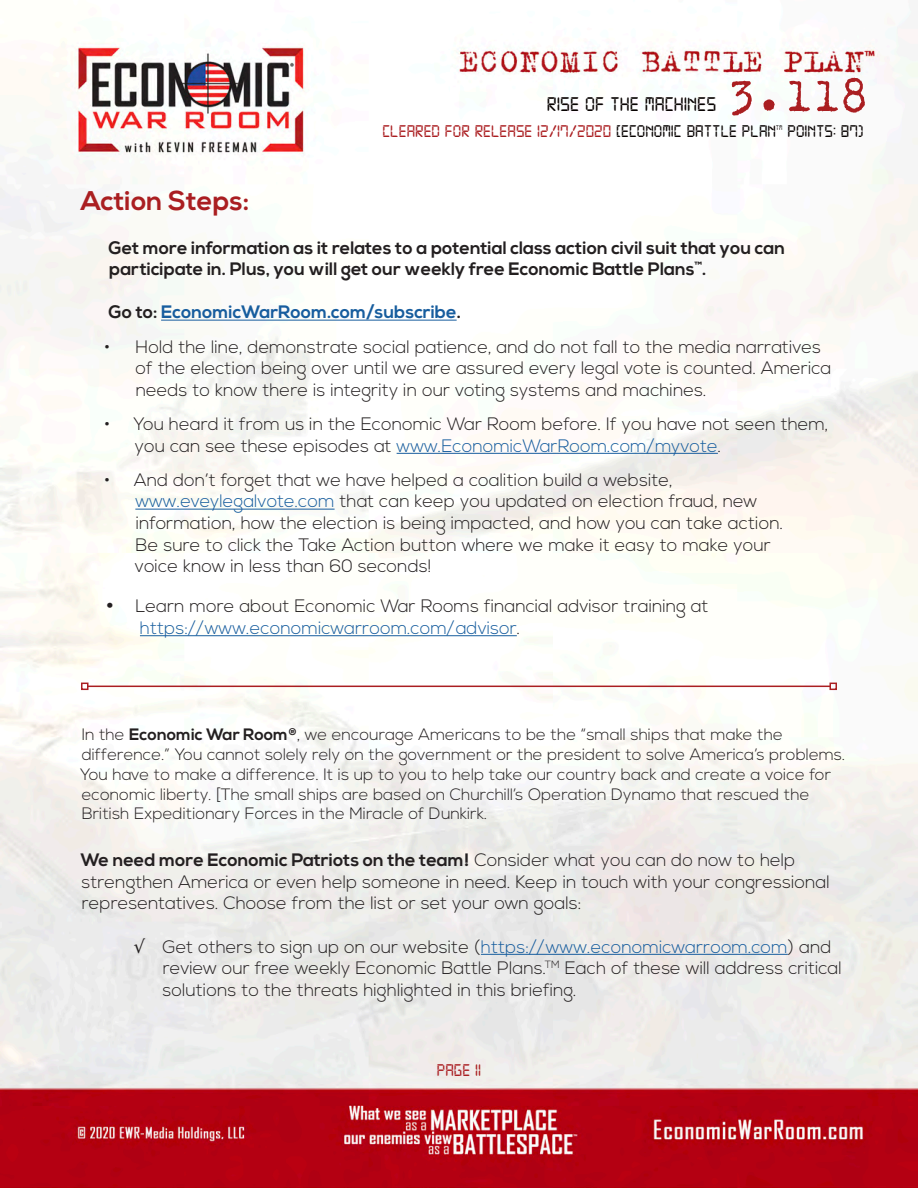
<style>
.page{position:relative;width:918px;height:1188px;background:#fff}
.page>*{position:absolute;margin:0;border:0;box-sizing:border-box;transform-origin:0 0}
.t1{font:51px "Trixie";color:#aa1e21}
.t2{font:700 27px "Nexa";color:#aa1e21}
.t3{font:21px "Digital 7";color:#080302}
.t4{font:300 18px/21.6px "Nexa";color:#231f20}
.t5{font:700 18px/21.6px "Nexa";color:#231f20}
.t6{font:18px "Digital 7";color:#aa1e21}
.t7{font:700 18px "Nexa";color:#175d9e}
.t8{font:18px "Digital 7";color:#080302}
.t9{font:300 16.5px/19.8px "Nexa";color:#231f20}
.t10{font:7.05px "Digital 7";color:#080302}
.s1{color:#080302}
.s2{color:#231f20}
.s3{color:#175d9e}
.s4{font-weight:700}
</style>
<div class="page">
<img style="left:0;top:5px;width:918px;height:1183px">
<hr style="left:161px;top:320px;width:296px;height:1px;background:#175d9e">
<hr style="left:397px;top:453px;width:321px;height:1px;background:#175d9e">
<hr style="left:135px;top:509px;width:200px;height:1px;background:#175d9e">
<hr style="left:140px;top:635px;width:377px;height:1px;background:#175d9e">
<hr style="left:481px;top:954px;width:307px;height:1px;background:#175d9e">
<hr style="left:88px;top:686px;width:742px;height:1px;background:#aa1e21">
<div style="left:81px;top:683px;width:7px;height:7px;border:2px solid #aa1e21"></div>
<div style="left:830px;top:683px;width:7px;height:7px;border:2px solid #aa1e21"></div>
<h1 class="t1" style="left:728px;top:62px;width:142px">3.118</h1>
<p class="t6" style="left:382px;top:123px;width:395px">CLEARED FOR RELEASE 12/17/2020 <span class="s1">[ECONOMIC BATTLE PLAN</span></p>
<p class="t10" style="left:776px;top:124px;width:8px">TM</p>
<p class="t8" style="left:788px;top:123px;width:78px">POINTS: 87)</p>
<p class="t3" style="left:547px;top:95px;width:171px">RISE OF THE MACHINES</p>
<h2 class="t2" style="left:81px;top:185px;width:170px">Action Steps:</h2>
<p class="t5" style="left:109px;top:237px;width:678px">Get more information as it relates to a potential class action civil suit that you can participate in. Plus, you will get our weekly free Economic Battle Plans<sup>™</sup>.</p>
<p class="t7" style="left:109px;top:302px;width:354px"><span class="s2">Go to:</span> EconomicWarRoom.com/subscribe<span class="s2">.</span></p>
<p class="t4" style="left:136px;top:336px;width:697px;text-indent:-31px">• Hold the line, demonstrate social patience, and do not fall to the media narratives of the election being over until we are assured every legal vote is counted. America needs to know there is integrity in our voting systems and machines.</p>
<p class="t4" style="left:135px;top:414px;width:695px;text-indent:-30px">• You heard it from us in the Economic War Room before. If you have not seen them, you can see these episodes at <span class="s3">www.EconomicWarRoom.com/myvote</span>.</p>
<p class="t4" style="left:135px;top:470px;width:650px;text-indent:-30px">• And don’t forget that we have helped a coalition build a website, <span class="s3">www.eveylegalvote.com</span> that can keep you updated on election fraud, new information, how the election is being impacted, and how you can take action.<br>Be sure to click the Take Action button where we make it easy to make your voice know in less than 60 seconds!</p>
<p class="t4" style="left:140px;top:596px;width:570px;text-indent:-34px">• Learn more about Economic War Rooms financial advisor training at <span class="s3">https://www.economicwarroom.com/advisor</span>.</p>
<p class="t9" style="left:80px;top:725px;width:767px">In the <span class="s4">Economic War Room</span><sup>®</sup>, we encourage Americans to be the “small ships that make the difference.” You cannot solely rely on the government or the president to solve America’s problems.<br>You have to make a difference. It is up to you to help take our country back and create a voice for economic liberty. [The small ships are based on Churchill’s Operation Dynamo that rescued the British Expeditionary Forces in the Miracle of Dunkirk.</p>
<p class="t4" style="left:81px;top:850px;width:751px"><span class="s4">We need more Economic Patriots on the team!</span> Consider what you can do now to help strengthen America or even help someone in need. Keep in touch with your congressional representatives. Choose from the list or set your own goals:</p>
<p class="t4" style="left:163px;top:936px;width:681px;text-indent:-28px">√ Get others to sign up on our website (<span class="s3">https://www.economicwarroom.com</span>) and review our free weekly Economic Battle Plans.<sup>TM</sup> Each of these will address critical solutions to the threats highlighted in this briefing.</p>
<p class="t6" style="left:437px;top:1062px;width:46px">PAGE 11</p>
</div>
